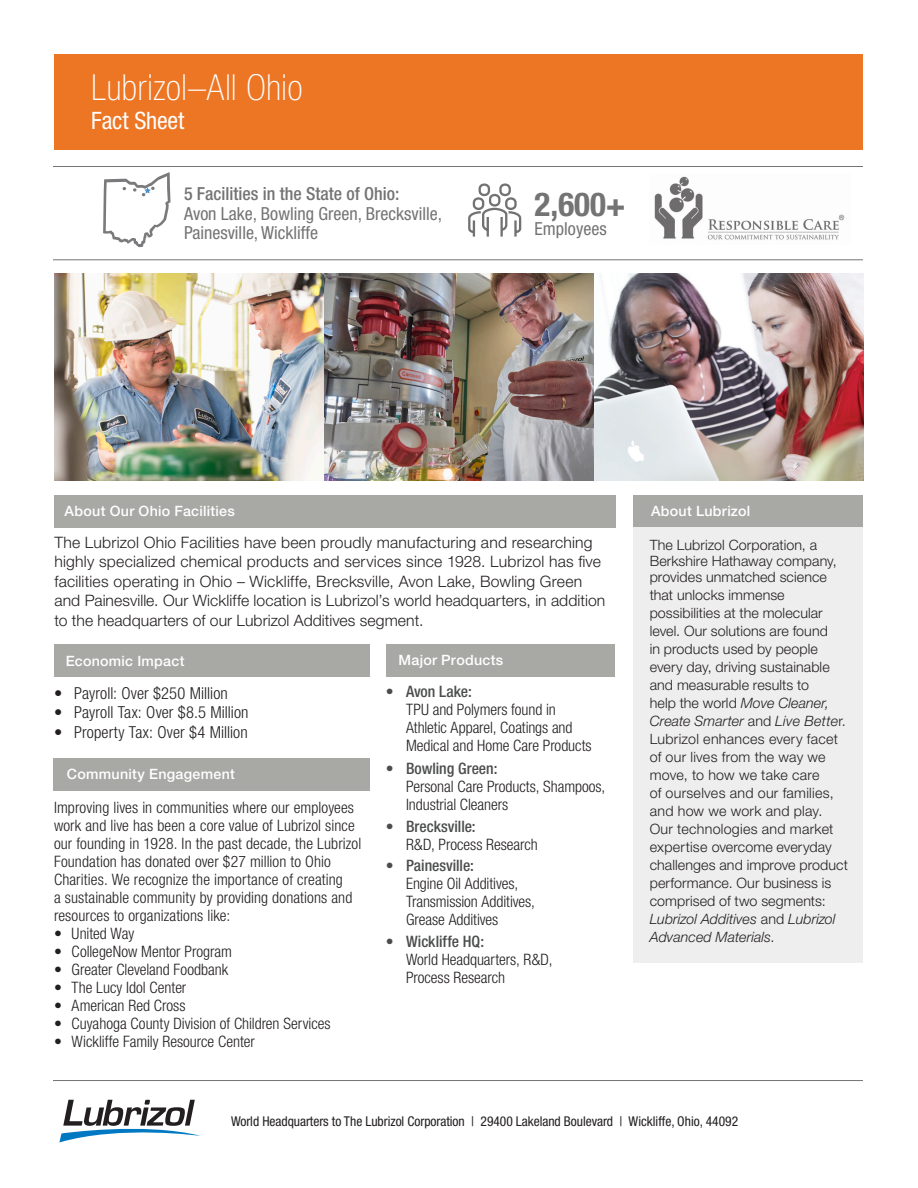
<style>
.page{position:relative;width:918px;height:1188px;background:#fff}
.page>*{position:absolute;margin:0;border:0;box-sizing:border-box;transform-origin:0 0}
.t1{font:100 condensed 36px "Helvetica Neue LT Pro";letter-spacing:.015em;color:#fff}
.t2{font:700 condensed 33px "Helvetica Neue LT Pro";color:#737473}
.t3{font:condensed 24px "Helvetica Neue LT Pro";letter-spacing:-.005em;color:#fff}
.t4{font:condensed 18px/19.5px "Helvetica Neue LT Pro";color:#737473}
.t5{font:300 condensed 16.5px "Helvetica Neue LT Pro";letter-spacing:.005em;color:#231f20}
.t6{font:300 condensed 15.75px/18px "Helvetica Neue LT Pro";color:#231f20}
.t7{font:300 15.75px/19.5px "Helvetica Neue LT Pro";letter-spacing:.01em;color:#231f20}
.t8{font:300 14.25px/18px "Helvetica Neue LT Pro";letter-spacing:.005em;color:#231f20}
.t9{font:500 14.25px "Helvetica Neue LT Pro";letter-spacing:.02em;color:#fff}
.t10{font:condensed 13.5px "Helvetica Neue LT Pro";letter-spacing:-.005em;color:#231f20}
.s1{font-weight:500}
.s2{font-style:italic}
.s3{font-weight:500;color:#4b4c4d}
</style>
<div class="page">
<div style="left:54px;top:54px;width:809px;height:96px;background:#ed7625"></div>
<div style="left:633px;top:526px;width:229px;height:437px;background:#eeeeef"></div>
<div style="left:53px;top:758px;width:316px;height:33px;background:#a8a8a5"></div>
<div style="left:54px;top:495px;width:562px;height:33px;background:#a8a8a5"></div>
<div style="left:386px;top:645px;width:229px;height:32px;background:#a8a8a5"></div>
<div style="left:634px;top:495px;width:229px;height:32px;background:#a8a8a5"></div>
<div style="left:54px;top:644px;width:315px;height:33px;background:#a8a8a5"></div>
<hr style="left:53px;top:166px;width:810px;height:1px;background:#737473">
<hr style="left:53px;top:260px;width:810px;height:1px;background:#737473">
<svg style="left:468px;top:183px;width:54px;height:54px"></svg>
<svg style="left:103px;top:172px;width:68px;height:75px"></svg>
<hr style="left:53px;top:1080px;width:810px;height:1px;background:#737473">
<img style="left:54px;top:273px;width:810px;height:208px">
<svg style="left:59px;top:1100px;width:142px;height:42px"></svg>
<img style="left:654px;top:176px;width:191px;height:64px">
<p class="t1" style="left:91px;top:68px;width:213px">Lubrizol–All Ohio</p>
<p class="t3" style="left:91px;top:106px;width:95px">Fact Sheet</p>
<p class="t4" style="left:184px;top:184px;width:259px"><span class="s1">5 Facilities in the State of Ohio:<br></span>Avon Lake, Bowling Green, Brecksville,<br>Painesville, Wickliffe</p>
<p class="t2" style="left:535px;top:184px;width:93px">2,600+</p>
<p class="t4" style="left:535px;top:219px;width:74px">Employees</p>
<p class="t9" style="left:65px;top:502px;width:172px">About Our Ohio Facilities</p>
<p class="t9" style="left:651px;top:502px;width:101px">About Lubrizol</p>
<p class="t8" style="left:650px;top:537px;width:189px;line-height:16px">The Lubrizol Corporation, a<br>Berkshire Hathaway company, provides unmatched science</p>
<p class="t8" style="left:650px;top:586px;width:200px">that unlocks immense possibilities at the molecular level. Our solutions are found<br>in products used by people every day, driving sustainable and measurable results to<br>help the world <span class="s2">Move Cleaner,<br>Create Smarter</span> and <span class="s2">Live Bette</span>r.<br>Lubrizol enhances every facet of our lives from the way we move, to how we take care<br>of ourselves and our families, and how we work and play.<br>Our technologies and market expertise overcome everyday challenges and improve product performance. Our business is comprised of two segments:<br><span class="s2">Lubrizol Additives</span> and <span class="s2">Lubrizol<br>Advanced Materials</span>.</p>
<p class="t7" style="left:54px;top:532px;width:552px">The Lubrizol Ohio Facilities have been proudly manufacturing and researching highly specialized chemical products and services since 1928. Lubrizol has five facilities operating in Ohio – Wickliffe, Brecksville, Avon Lake, Bowling Green and Painesville. Our Wickliffe location is Lubrizol’s world headquarters, in addition to the headquarters of our Lubrizol Additives segment.</p>
<p class="t9" style="left:398px;top:652px;width:106px">Major Products</p>
<p class="t9" style="left:66px;top:652px;width:120px">Economic Impact</p>
<p class="t5" style="left:54px;top:683px;width:175px">• Payroll: Over $250 Million</p>
<p class="t5" style="left:54px;top:703px;width:196px">• Payroll Tax: Over $8.5 Million</p>
<p class="t5" style="left:54px;top:722px;width:195px">• Property Tax: Over $4 Million</p>
<p class="t6" style="left:406px;top:682px;width:187px;text-indent:-20px"><span class="s3">• Avon Lake:<br></span>TPU and Polymers found in<br>Athletic Apparel, Coatings and<br>Medical and Home Care Products</p>
<p class="t6" style="left:406px;top:759px;width:201px;text-indent:-20px"><span class="s3">• Bowling Green:<br></span>Personal Care Products, Shampoos,<br>Industrial Cleaners</p>
<p class="t6" style="left:406px;top:817px;width:133px;text-indent:-20px"><span class="s3">• Brecksville:<br></span>R&amp;D, Process Research</p>
<p class="t6" style="left:406px;top:856px;width:130px;text-indent:-20px"><span class="s3">• Painesville:<br></span>Engine Oil Additives,<br>Transmission Additives,<br>Grease Additives</p>
<p class="t6" style="left:406px;top:932px;width:148px;text-indent:-20px"><span class="s3">• Wickliffe HQ:<br></span>World Headquarters, R&amp;D,<br>Process Research</p>
<p class="t9" style="left:67px;top:766px;width:169px">Community Engagement</p>
<p class="t6" style="left:54px;top:798px;width:309px">Improving lives in communities where our employees work and live has been a core value of Lubrizol since our founding in 1928. In the past decade, the Lubrizol Foundation has donated over $27 million to Ohio Charities. We recognize the importance of creating<br>a sustainable community by providing donations and resources to organizations like:</p>
<p class="t6" style="left:54px;top:924px;width:82px">• United Way</p>
<p class="t6" style="left:54px;top:942px;width:179px">• CollegeNow Mentor Program</p>
<p class="t6" style="left:54px;top:960px;width:176px">• Greater Cleveland Foodbank</p>
<p class="t6" style="left:54px;top:978px;width:134px">• The Lucy Idol Center</p>
<p class="t6" style="left:54px;top:996px;width:133px">• American Red Cross</p>
<p class="t6" style="left:54px;top:1014px;width:278px">• Cuyahoga County Division of Children Services</p>
<p class="t6" style="left:54px;top:1032px;width:202px">• Wickliffe Family Resource Center</p>
<p class="t10" style="left:231px;top:1113px;width:509px">World Headquarters to The Lubrizol Corporation | 29400 Lakeland Boulevard | Wickliffe, Ohio, 44092</p>
</div>
